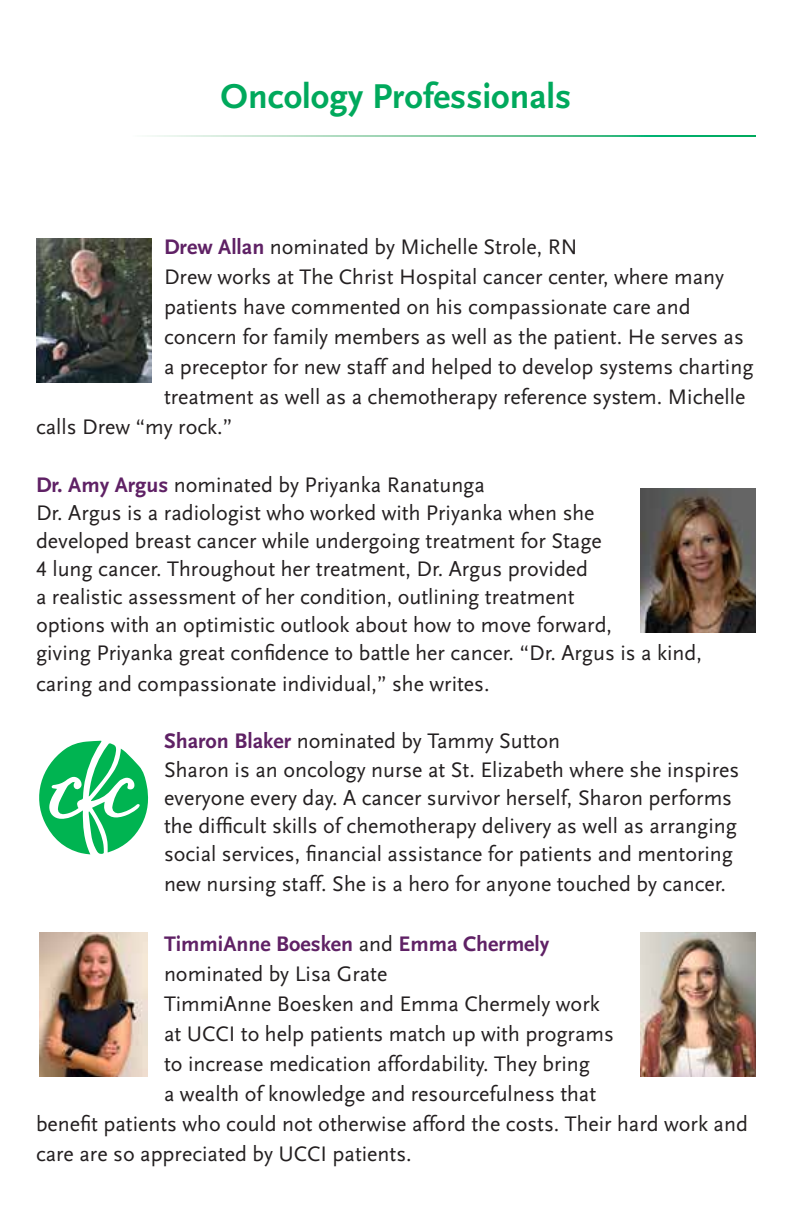
<style>
.page{position:relative;width:792px;height:1224px;background:#fff}
.page>*{position:absolute;margin:0;border:0;box-sizing:border-box;transform-origin:0 0}
.t1{font:36px "Scala Sans Bold LF";color:#00a95c}
.t2{font:22px/28px "Scala Sans Regular LF";color:#231f20}
.t3{font:22px "Scala Sans Bold LF";color:#5f2165}
.s1{font-family:"Scala Sans Bold LF";color:#5f2165}
.s2{font-family:"Scala Sans Regular LF";color:#231f20}
</style>
<div class="page">
<img style="left:641px;top:488px;width:115px;height:144px">
<img style="left:36px;top:239px;width:115px;height:144px">
<svg style="left:39px;top:741px;width:109px;height:113px"></svg>
<img style="left:641px;top:932px;width:115px;height:144px">
<img style="left:39px;top:932px;width:109px;height:144px">
<h1 class="t1" style="left:221px;top:77px;width:352px">Oncology Professionals</h1>
<p class="t2" style="left:164px;top:234px;width:415px"><span class="s1">Drew Allan</span> nominated by Michelle Strole, RN</p>
<p class="t2" style="left:164px;top:264px;width:562px">Drew works at The Christ Hospital cancer center, where many</p>
<p class="t2" style="left:164px;top:294px;width:528px">patients have commented on his compassionate care and</p>
<p class="t2" style="left:164px;top:324px;width:581px">concern for family members as well as the patient. He serves as</p>
<p class="t2" style="left:164px;top:354px;width:591px">a preceptor for new staff and helped to develop systems charting</p>
<p class="t2" style="left:164px;top:384px;width:583px">treatment as well as a chemotherapy reference system. Michelle</p>
<p class="t2" style="left:36px;top:414px;width:198px">calls Drew “my rock.”</p>
<p class="t2" style="left:36px;top:472px;width:667px"><span class="s1">Dr. Amy Argus</span> nominated by Priyanka Ranatunga<br>Dr. Argus is a radiologist who worked with Priyanka when she<br>developed breast cancer while undergoing treatment for Stage<br>4 lung cancer. Throughout her treatment, Dr. Argus provided<br>a realistic assessment of her condition, outlining treatment<br>options with an optimistic outlook about how to move forward,<br>giving Priyanka great confidence to battle her cancer. “Dr. Argus is a kind,</p>
<p class="t2" style="left:36px;top:670px;width:455px">caring and compassionate individual,” she writes.</p>
<p class="t2" style="left:164px;top:728px;width:577px"><span class="s1">Sharon Blaker</span> nominated by Tammy Sutton<br>Sharon is an oncology nurse at St. Elizabeth where she inspires everyone every day. A cancer survivor herself, Sharon performs the difficult skills of chemotherapy delivery as well as arranging social services, financial assistance for patients and mentoring</p>
<p class="t2" style="left:164px;top:870px;width:564px">new nursing staff. She is a hero for anyone touched by cancer.</p>
<p class="t3" style="left:164px;top:932px;width:387px">TimmiAnne Boesken <span class="s2">and</span> Emma Chermely</p>
<p class="t2" style="left:164px;top:960px;width:225px">nominated by Lisa Grate</p>
<p class="t2" style="left:164px;top:990px;width:437px">TimmiAnne Boesken and Emma Chermely work</p>
<p class="t2" style="left:164px;top:1020px;width:451px">at UCCI to help patients match up with programs</p>
<p class="t2" style="left:164px;top:1050px;width:428px">to increase medication affordability. They bring</p>
<p class="t2" style="left:164px;top:1080px;width:434px">a wealth of knowledge and resourcefulness that</p>
<p class="t2" style="left:36px;top:1110px;width:713px">benefit patients who could not otherwise afford the costs. Their hard work and</p>
<p class="t2" style="left:36px;top:1140px;width:377px">care are so appreciated by UCCI patients.</p>
</div>
